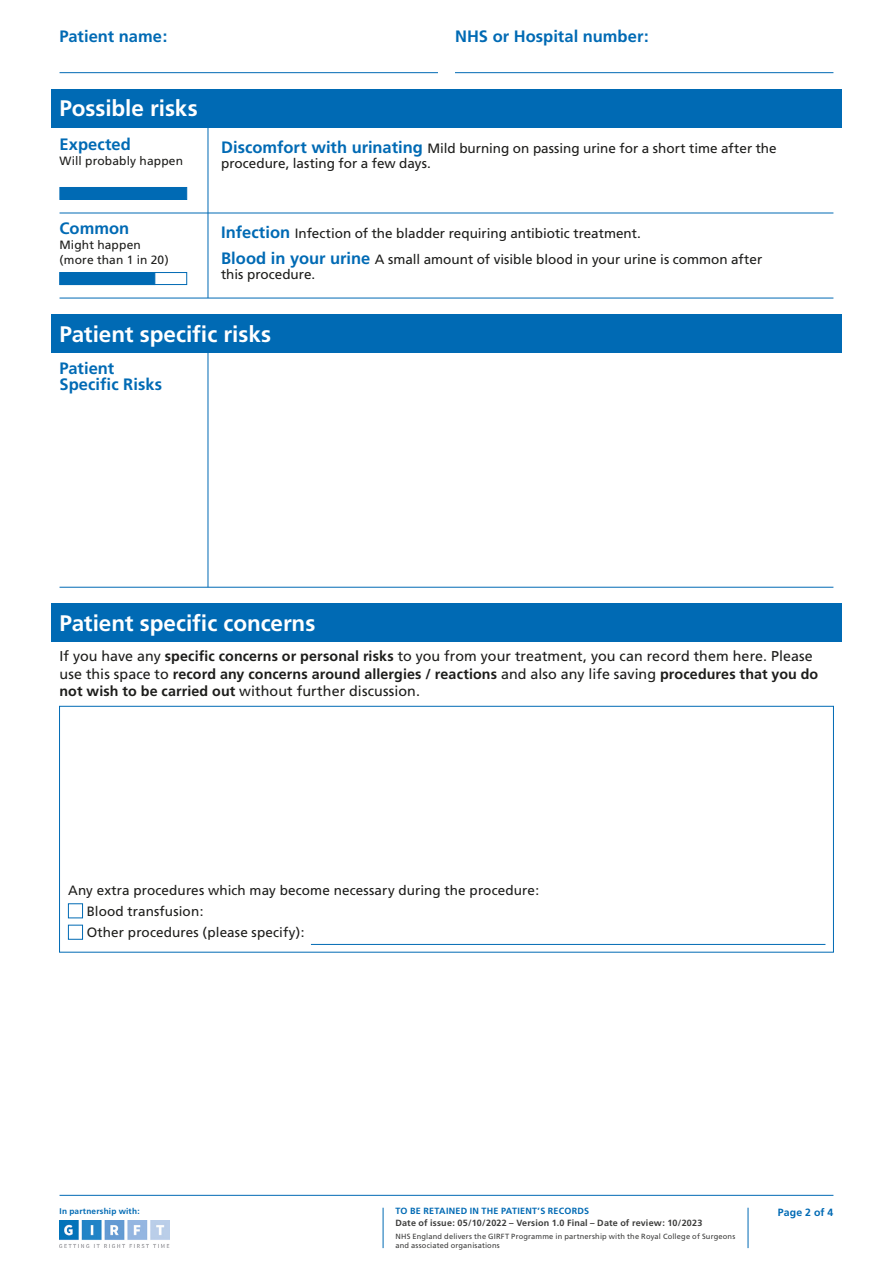
<style>
.page{position:relative;width:893px;height:1263px;background:#fff}
.page>*{position:absolute;margin:0;border:0;box-sizing:border-box;transform-origin:0 0}
.t1{font:700 22.5px "Frutiger";letter-spacing:-.005em;color:#fff}
.t2{font:700 16.5px/16.5px "Frutiger";color:#006ab4}
.t3{font:14.25px/17.2px "Frutiger";letter-spacing:.005em;color:#1d1d1b}
.t4{font:13.5px/15px "Frutiger";color:#1d1d1b}
.t5{font:12px/15px "Frutiger";letter-spacing:.01em;color:#1d1d1b}
.t6{font:700 10.5px "Frutiger";letter-spacing:.015em;color:#006ab4}
.t7{font:700 9px "Frutiger";letter-spacing:.02em;color:#3c3c3b}
.t8{font:700 9px "Frutiger";letter-spacing:.025em;color:#006ab4}
.t9{font:700 8.25px "Frutiger";letter-spacing:.025em;color:#006ab4}
.t10{font:7.5px/9px "Frutiger";letter-spacing:.02em;color:#3c3c3b}
.s1{font-weight:700;font-size:16.5px;color:#006ab4}
.s2{font-weight:700}
</style>
<div class="page">
<hr style="left:383px;top:1208px;width:1px;height:40px;background:#006ab4">
<hr style="left:748px;top:1208px;width:1px;height:40px;background:#006ab4">
<img style="left:60px;top:1220px;width:109px;height:28px">
<hr style="left:60px;top:1195px;width:773px;height:1px;background:#006ab4">
<div style="left:51px;top:89px;width:791px;height:39px;background:#006ab4"></div>
<hr style="left:60px;top:213px;width:773px;height:1px;background:#006ab4">
<hr style="left:60px;top:298px;width:773px;height:1px;background:#006ab4">
<hr style="left:208px;top:128px;width:1px;height:170px;background:#006ab4">
<div style="left:60px;top:272px;width:127px;height:13px;border:1px solid #006ab4"></div>
<div style="left:60px;top:272px;width:95px;height:13px;background:#006ab4"></div>
<div style="left:60px;top:187px;width:127px;height:13px;background:#006ab4"></div>
<div style="left:59px;top:706px;width:775px;height:246px;border:1px solid #006ab4"></div>
<div style="left:51px;top:604px;width:791px;height:38px;background:#006ab4"></div>
<hr style="left:208px;top:353px;width:1px;height:234px;background:#006ab4">
<hr style="left:60px;top:587px;width:773px;height:1px;background:#006ab4">
<div style="left:51px;top:315px;width:791px;height:38px;background:#006ab4"></div>
<div style="left:68px;top:903px;width:15px;height:15px;border:1px solid #006ab4"></div>
<div style="left:68px;top:925px;width:15px;height:15px;border:1px solid #006ab4"></div>
<hr style="left:60px;top:72px;width:378px;height:1px;background:#006ab4">
<hr style="left:455px;top:72px;width:378px;height:1px;background:#006ab4">
<hr style="left:311px;top:944px;width:514px;height:1px;background:#006ab4">
<h2 class="t2" style="left:60px;top:28px;width:109px">Patient name:</h2>
<h2 class="t2" style="left:455px;top:28px;width:195px">NHS or Hospital number:</h2>
<h2 class="t1" style="left:60px;top:95px;width:140px">Possible risks</h2>
<h2 class="t2" style="left:60px;top:136px;width:73px">Expected</h2>
<h2 class="t5" style="left:60px;top:153px;width:125px">Will probably happen</h2>
<h2 class="t2" style="left:60px;top:220px;width:71px">Common</h2>
<h2 class="t5" style="left:60px;top:237px;width:111px">Might happen (more than 1 in 20)</h2>
<h2 class="t4" style="left:221px;top:141px;width:557px"><span class="s1">Discomfort with urinating</span> Mild burning on passing urine for a short time after the procedure, lasting for a few days.</h2>
<h2 class="t4" style="left:221px;top:226px;width:421px"><span class="s1">Infection</span> Infection of the bladder requiring antibiotic treatment.</h2>
<h2 class="t4" style="left:221px;top:252px;width:543px"><span class="s1">Blood in your urine</span> A small amount of visible blood in your urine is common after this procedure.</h2>
<h2 class="t1" style="left:60px;top:320px;width:213px">Patient specific risks</h2>
<h2 class="t2" style="left:60px;top:360px;width:104px">Patient<br>Specific Risks</h2>
<h2 class="t1" style="left:60px;top:610px;width:257px">Patient specific concerns</h2>
<h2 class="t3" style="left:60px;top:648px;width:760px">If you have any <span class="s2">specific concerns or personal risks</span> to you from your treatment, you can record them here. Please use this space to <span class="s2">record any concerns around allergies / reactions</span> and also any life saving <span class="s2">procedures that you do not wish to be carried out</span> without further discussion.</h2>
<h2 class="t4" style="left:68px;top:882px;width:473px">Any extra procedures which may become necessary during the procedure:</h2>
<h2 class="t4" style="left:87px;top:904px;width:118px">Blood transfusion:</h2>
<h2 class="t4" style="left:87px;top:925px;width:219px">Other procedures (please specify):</h2>
<p class="t9" style="left:60px;top:1206px;width:82px">In partnership with:</p>
<p class="t6" style="left:778px;top:1206px;width:57px">Page 2 of 4</p>
<p class="t8" style="left:395px;top:1206px;width:195px">TO BE RETAINED IN THE PATIENT’S RECORDS</p>
<p class="t7" style="left:395px;top:1217px;width:308px">Date of issue: 05/10/2022 – Version 1.0 Final – Date of review: 10/2023</p>
<p class="t10" style="left:395px;top:1232px;width:341px">NHS England delivers the GIRFT Programme in partnership with the Royal College of Surgeons and associated organisations</p>
</div>
